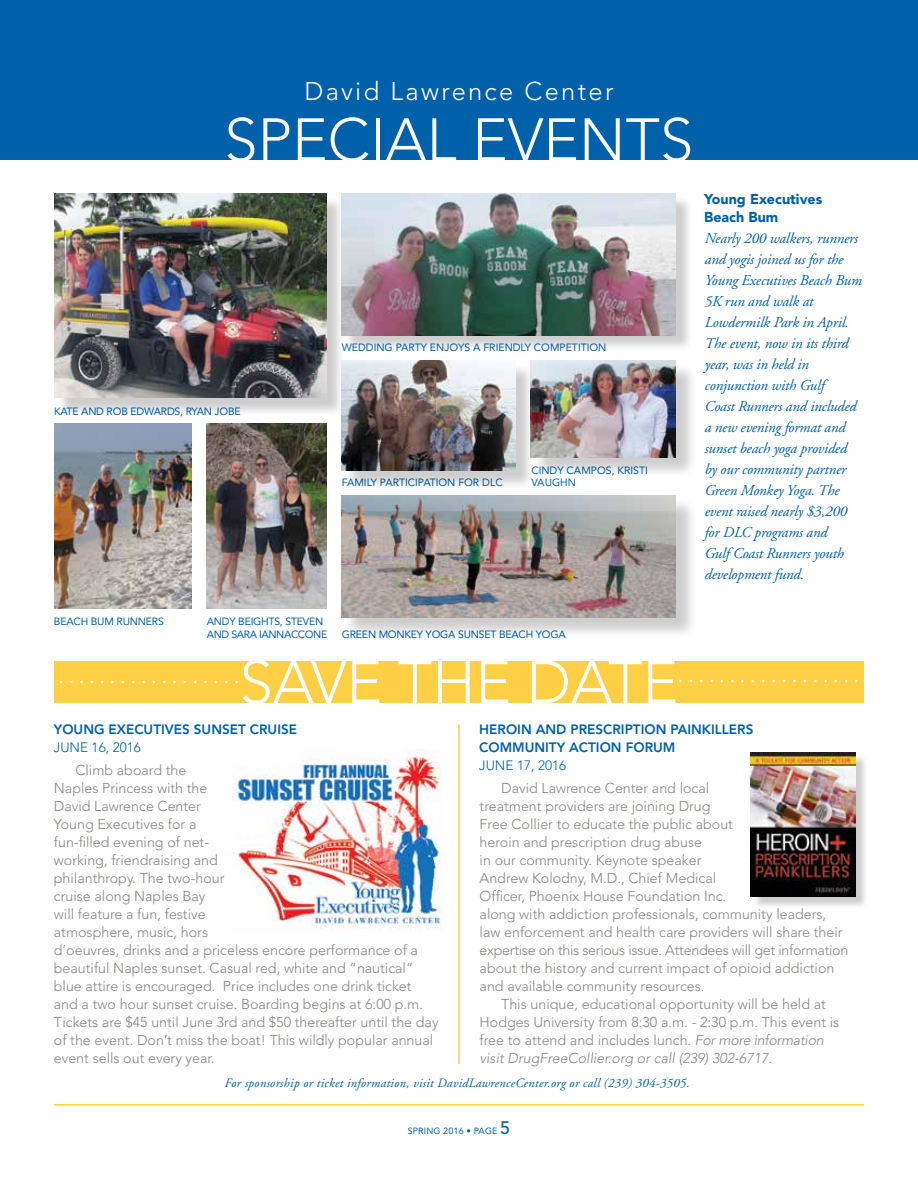
<style>
.page{position:relative;width:918px;height:1188px;background:#fff}
.page>*{position:absolute;margin:0;border:0;box-sizing:border-box;transform-origin:0 0}
.t1{font:300 60px "Avenir";color:#fff}
.t2{font:300 25.5px "Avenir";letter-spacing:.09em;color:#fff}
.t3{font:italic 600 18px "Adobe Garamond Pro";color:#fff}
.t4{font:italic 15px/21px "Adobe Garamond";letter-spacing:-.01em;color:#0060a9}
.t5{font:300 14.25px/18px "Avenir";color:#878681}
.t6{font:300 14.25px "Avenir";letter-spacing:-.02em;color:#878681}
.t7{font:italic 300 14.25px "Avenir";color:#878681}
.t8{font:900 14.25px/18px "Avenir";color:#0060a9}
.t9{font:800 13.5px/18px "Avenir";color:#0060a9}
.t10{font:300 13.5px "Avenir";color:#0060a9}
.t11{font:italic 12.75px "Adobe Garamond";letter-spacing:.02em;color:#0060a9}
.t12{font:10.5px/12.6px "Avenir";letter-spacing:-.02em;color:#0060a9}
.t13{font:10.5px/12.6px "Avenir";color:#0060a9}
.t14{font:9px "Avenir";letter-spacing:.015em;color:#0060a9}
.s1{font-style:italic}
.s2{font-weight:500;font-size:18px}
</style>
<div class="page">
<hr style="left:54px;top:1104px;width:810px;height:2px;background:#ffd046">
<div style="left:0;top:0;width:918px;height:159px;background:#0060a9"></div>
<hr style="left:458px;top:724px;width:2px;height:340px;background:#ffd046">
<div style="left:54px;top:661px;width:810px;height:41px;background:#ffd046"></div>
<img style="left:232px;top:749px;width:209px;height:181px">
<div style="left:753px;top:754px;width:115px;height:155px;background:#000;opacity:.2"></div>
<img style="left:751px;top:753px;width:104px;height:143px">
<div style="left:56px;top:196px;width:289px;height:221px;background:#000;opacity:.2"></div>
<img style="left:54px;top:194px;width:272px;height:204px">
<div style="left:343px;top:195px;width:350px;height:157px;background:#000;opacity:.2"></div>
<img style="left:342px;top:194px;width:334px;height:141px">
<div style="left:533px;top:363px;width:164px;height:116px;background:#000;opacity:.2"></div>
<img style="left:531px;top:361px;width:145px;height:96px">
<div style="left:344px;top:363px;width:191px;height:127px;background:#000;opacity:.2"></div>
<img style="left:342px;top:361px;width:173px;height:109px">
<div style="left:344px;top:498px;width:353px;height:141px;background:#000;opacity:.2"></div>
<img style="left:342px;top:496px;width:334px;height:121px">
<img style="left:54px;top:424px;width:137px;height:184px">
<img style="left:207px;top:424px;width:119px;height:184px">
<h2 class="t2" style="left:304px;top:77px;width:311px">David Lawrence Center</h2>
<h1 class="t1" style="left:224px;top:105px;width:471px">SPECIAL EVENTS</h1>
<p class="t12" style="left:54px;top:405px;width:188px">KATE AND ROB EDWARDS, RYAN JOBE</p>
<p class="t13" style="left:342px;top:341px;width:266px">WEDDING PARTY ENJOYS A FRIENDLY COMPETITION</p>
<p class="t13" style="left:342px;top:477px;width:162px">FAMILY PARTICIPATION FOR DLC</p>
<p class="t13" style="left:531px;top:464px;width:118px">CINDY CAMPOS, KRISTI<br>VAUGHN</p>
<p class="t8" style="left:704px;top:190px;width:120px">Young Executives<br>Beach Bum</p>
<p class="t4" style="left:704px;top:228px;width:159px">Nearly 200 walkers, runners and yogis joined us for the<br>Young Executives Beach Bum<br>5K run and walk at<br>Lowdermilk Park in April.<br>The event, now in its third year, was in held in conjunction with Gulf<br>Coast Runners and included a new evening format and sunset beach yoga provided by our community partner<br>Green Monkey Yoga. The event raised nearly $3,200 for DLC programs and<br>Gulf Coast Runners youth development fund.</p>
<p class="t12" style="left:54px;top:615px;width:111px">BEACH BUM RUNNERS</p>
<p class="t12" style="left:207px;top:615px;width:122px">ANDY BEIGHTS, STEVEN<br>AND SARA IANNACCONE</p>
<p class="t12" style="left:342px;top:628px;width:225px">GREEN MONKEY YOGA SUNSET BEACH YOGA</p>
<h1 class="t1" style="left:239px;top:647px;width:440px">SAVE THE DATE</h1>
<p class="t3" style="left:59px;top:667px;width:182px">..................</p>
<p class="t3" style="left:679px;top:666px;width:182px">..................</p>
<p class="t9" style="left:54px;top:720px;width:245px">YOUNG EXECUTIVES SUNSET CRUISE</p>
<p class="t10" style="left:54px;top:739px;width:88px">JUNE 16, 2016</p>
<p class="t5" style="left:54px;top:761px;width:386px;text-indent:22px">Climb aboard the<br>Naples Princess with the<br>David Lawrence Center<br>Young Executives for a<br>fun-filled evening of net-<br>working, friendraising and<br>philanthropy. The two-hour<br>cruise along Naples Bay<br>will feature a fun, festive<br>atmosphere, music, hors<br>d’oeuvres, drinks and a priceless encore performance of a beautiful Naples sunset. Casual red, white and “nautical” blue attire is encouraged. Price includes one drink ticket and a two hour sunset cruise. Boarding begins at 6:00 p.m.<br>Tickets are $45 until June 3rd and $50 thereafter until the day of the event. Don’t miss the boat! This wildly popular annual event sells out every year.</p>
<p class="t9" style="left:479px;top:720px;width:276px">HEROIN AND PRESCRIPTION PAINKILLERS<br>COMMUNITY ACTION FORUM</p>
<p class="t10" style="left:479px;top:757px;width:88px">JUNE 17, 2016</p>
<p class="t5" style="left:501px;top:779px;width:210px">David Lawrence Center and local</p>
<p class="t5" style="left:480px;top:797px;width:233px">treatment providers are joining Drug</p>
<p class="t5" style="left:480px;top:815px;width:255px">Free Collier to educate the public about</p>
<p class="t5" style="left:480px;top:833px;width:224px">heroin and prescription drug abuse</p>
<p class="t5" style="left:480px;top:851px;width:223px">in our community. Keynote speaker</p>
<p class="t5" style="left:480px;top:869px;width:238px">Andrew Kolodny, M.D., Chief Medical</p>
<p class="t5" style="left:480px;top:887px;width:248px">Officer, Phoenix House Foundation Inc.</p>
<p class="t5" style="left:480px;top:905px;width:348px">along with addiction professionals, community leaders,</p>
<p class="t5" style="left:480px;top:923px;width:365px">law enforcement and health care providers will share their</p>
<p class="t6" style="left:480px;top:942px;width:370px">expertise on this serious issue. Attendees will get information</p>
<p class="t5" style="left:480px;top:959px;width:356px">about the history and current impact of opioid addiction</p>
<p class="t5" style="left:480px;top:977px;width:226px">and available community resources.</p>
<p class="t5" style="left:501px;top:995px;width:326px">This unique, educational opportunity will be held at</p>
<p class="t5" style="left:480px;top:1013px;width:361px">Hodges University from 8:30 a.m. - 2:30 p.m. This event is</p>
<p class="t5" style="left:480px;top:1031px;width:346px">free to attend and includes lunch. <span class="s1">For more information</span></p>
<p class="t7" style="left:480px;top:1050px;width:294px">visit DrugFreeCollier.org or call (239) 302-6717.</p>
<p class="t11" style="left:224px;top:1076px;width:467px">For sponsorship or ticket information, visit DavidLawrenceCenter.org or call (239) 304-3505.</p>
<p class="t14" style="left:408px;top:1126px;width:104px">SPRING 2016 • PAGE <span class="s2">5</span></p>
</div>
